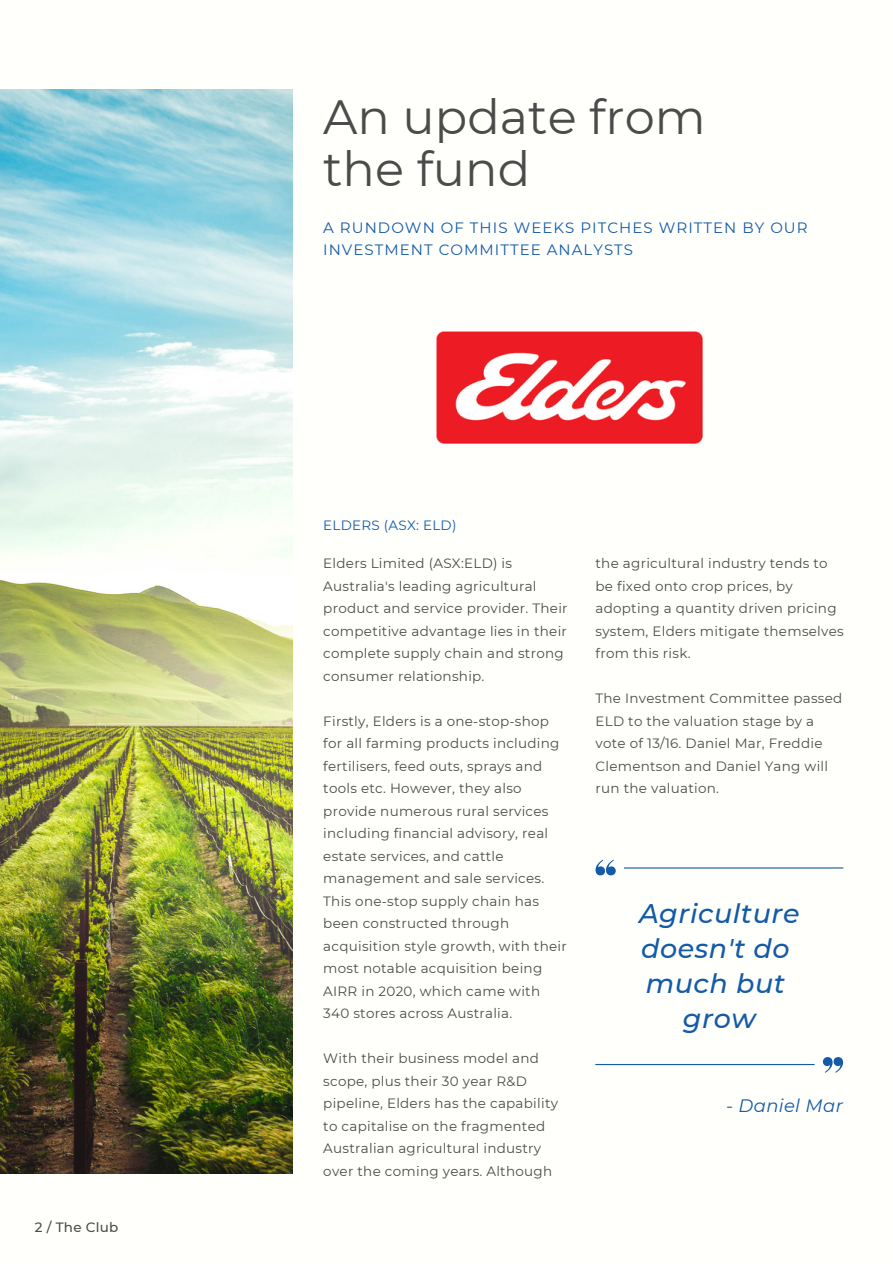
<style>
.page{position:relative;width:893px;height:1264px;background:#fff}
.page>*{position:absolute;margin:0;border:0;box-sizing:border-box;transform-origin:0 0}
.t1{font:48px/51.8px "Montserrat";color:#4b4b4b}
.t2{font:italic 500 27px/35px "Montserrat";letter-spacing:.02em;color:#145aa7;text-align:center}
.t3{font:italic 18px "Montserrat";letter-spacing:.02em;color:#145aa7}
.t4{font:15px/21.5px "Montserrat";letter-spacing:.07em;color:#145aa7}
.t5{font:13.5px/22.5px "Montserrat";letter-spacing:.02em;color:#4b4b4b}
.t6{font:13.5px "Montserrat";letter-spacing:.02em;color:#145aa7}
.t7{font:500 13.5px "Montserrat";letter-spacing:.02em;color:#4b4b4b}
</style>
<div class="page">
<img style="left:0;top:89px;width:292px;height:1084px">
<img style="left:436px;top:331px;width:267px;height:113px">
<svg style="left:595px;top:859px;width:20px;height:16px"></svg>
<hr style="left:624px;top:867px;width:219px;height:1px;background:#145aa7">
<svg style="left:822px;top:1057px;width:21px;height:15px"></svg>
<hr style="left:595px;top:1063px;width:219px;height:2px;background:#145aa7">
<p class="t7" style="left:35px;top:1218px;width:85px">2 / The Club</p>
<h1 class="t1" style="left:323px;top:91px;width:384px">An update from the fund</h1>
<p class="t4" style="left:323px;top:217px;width:486px">A RUNDOWN OF THIS WEEKS PITCHES WRITTEN BY OUR<br>INVESTMENT COMMITTEE ANALYSTS</p>
<p class="t6" style="left:323px;top:517px;width:135px">ELDERS (ASX: ELD)</p>
<p class="t5" style="left:323px;top:552px;width:246px">Elders Limited (ASX:ELD) is<br>Australia's leading agricultural product and service provider. Their competitive advantage lies in their complete supply chain and strong consumer relationship.</p>
<p class="t5" style="left:323px;top:709px;width:245px">Firstly, Elders is a one-stop-shop for all farming products including fertilisers, feed outs, sprays and tools etc. However, they also provide numerous rural services including financial advisory, real estate services, and cattle management and sale services.<br>This one-stop supply chain has been constructed through acquisition style growth, with their most notable acquisition being<br>AIRR in 2020, which came with<br>340 stores across Australia.</p>
<p class="t5" style="left:323px;top:1047px;width:236px">With their business model and scope, plus their 30 year R&amp;D pipeline, Elders has the capability to capitalise on the fragmented<br>Australian agricultural industry over the coming years. Although</p>
<p class="t5" style="left:595px;top:552px;width:250px">the agricultural industry tends to be fixed onto crop prices, by adopting a quantity driven pricing system, Elders mitigate themselves from this risk.</p>
<p class="t5" style="left:595px;top:687px;width:248px">The Investment Committee passed<br>ELD to the valuation stage by a vote of 13/16. Daniel Mar, Freddie<br>Clementson and Daniel Yang will run the valuation.</p>
<h2 class="t2" style="left:639px;top:896px;width:162px">Agriculture doesn't do much but grow</h2>
<h3 class="t3" style="left:726px;top:1094px;width:118px">- Daniel Mar</h3>
</div>
